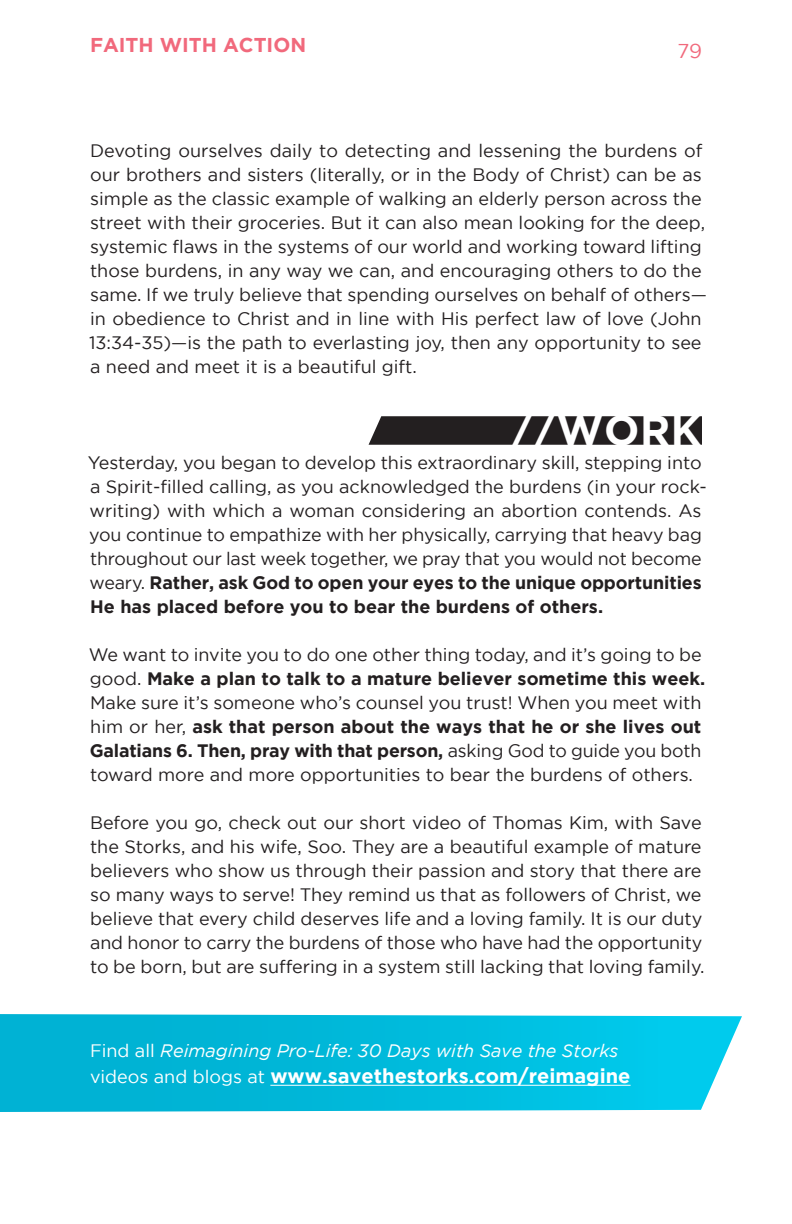
<style>
.page{position:relative;width:792px;height:1224px;background:#fff}
.page>*{position:absolute;margin:0;border:0;box-sizing:border-box;transform-origin:0 0}
.justified_text{font:700 41.8px "Gotham";color:#fff}
.justified_text-2{font:700 20px "Gotham";color:#fff}
.t1{font:700 20px "Gotham";color:#f1697c}
.t2{font:20px "Gotham";color:#f1697c}
.justified_text-3{font:18px/24px "Gotham";color:#231f20}
.justified_text-4{font:italic 18px "Gotham";color:#fff}
.s1{font-weight:700}
.s2{font-style:normal}
.s3{font-weight:400;font-size:18px}
</style>
<div class="page">
<svg style="left:369px;top:416px;width:333px;height:29px;background:#2a2627"></svg>
<svg style="left:0;top:1014px;width:742px;height:98px;background:#0dbede"></svg>
<hr style="left:270px;top:1085px;width:361px;height:1px;background:#fff">
<p class="t1" style="left:90px;top:34px;width:218px">FAITH WITH ACTION</p>
<p class="t2" style="left:677px;top:40px;width:26px">79</p>
<p class="justified_text-3" style="left:89px;top:138px;width:619px">Devoting ourselves daily to detecting and lessening the burdens of our brothers and sisters (literally, or in the Body of Christ) can be as simple as the classic example of walking an elderly person across the street with their groceries. But it can also mean looking for the deep, systemic flaws in the systems of our world and working toward lifting those burdens, in any way we can, and encouraging others to do the same. If we truly believe that spending ourselves on behalf of others— in obedience to Christ and in line with His perfect law of love (John 13:34-35)—is the path to everlasting joy, then any opportunity to see a need and meet it is a beautiful gift.</p>
<p class="justified_text" style="left:511px;top:406px;width:191px">//WORK</p>
<p class="justified_text-3" style="left:88px;top:450px;width:620px">Yesterday, you began to develop this extraordinary skill, stepping into a Spirit-filled calling, as you acknowledged the burdens (in your rock&shy;writing) with which a woman considering an abortion contends. As you continue to empathize with her physically, carrying that heavy bag throughout our last week together, we pray that you would not become weary. <span class="s1">Rather, ask God to open your eyes to the unique opportunities He has placed before you to bear the burdens of others.</span></p>
<p class="justified_text-3" style="left:89px;top:642px;width:618px">We want to invite you to do one other thing today, and it’s going to be good. <span class="s1">Make a plan to talk to a mature believer sometime this week.<br></span>Make sure it’s someone who’s counsel you trust! When you meet with him or her, <span class="s1">ask that person about the ways that he or she lives out Galatians 6. Then, pray with that person,</span> asking God to guide you both toward more and more opportunities to bear the burdens of others.</p>
<p class="justified_text-3" style="left:90px;top:810px;width:616px">Before you go, check out our short video of Thomas Kim, with Save the Storks, and his wife, Soo. They are a beautiful example of mature believers who show us through their passion and story that there are so many ways to serve! They remind us that as followers of Christ, we believe that every child deserves life and a loving family. It is our duty and honor to carry the burdens of those who have had the opportunity to be born, but are suffering in a system still lacking that loving family.</p>
<p class="justified_text-4" style="left:90px;top:1040px;width:530px"><span class="s2">Find all</span> Reimagining Pro-Life: 30 Days with Save the Storks</p>
<p class="justified_text-2" style="left:90px;top:1064px;width:542px"><span class="s3">videos and blogs at</span> www.savethestorks.com/reimagine</p>
</div>
